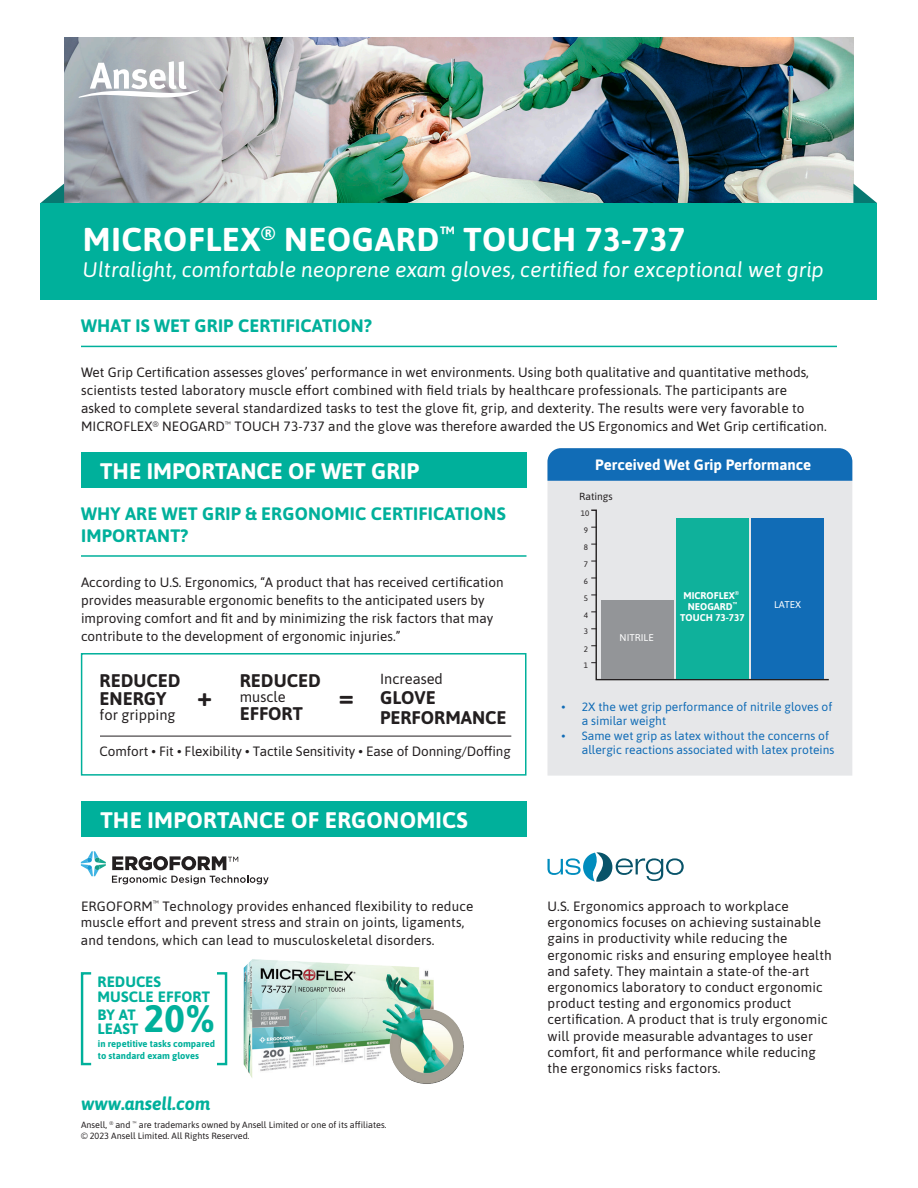
<style>
.page{position:relative;width:918px;height:1188px;background:#fff}
.page>*{position:absolute;margin:0;border:0;box-sizing:border-box;transform-origin:0 0}
.t1{font:700 38.25px "Asap";color:#00b09b}
.OS__HEADLINE{font:700 33px "Asap";letter-spacing:.02em;color:#fff}
.WP__Sub-bullet{font:700 27px "Asap";color:#231f20}
.WP__Sub-bullet-2{font:700 22.5px "Asap";letter-spacing:.01em;color:#fff}
.OS__HEADLINE-2{font:italic 21px "Asap";color:#fff}
.WP__Sub-bullet-3{font:700 18.3px "Asap";color:#231f20}
.H1_header__underline{font:700 18px/21.6px "Asap";letter-spacing:.01em;color:#00b09b}
.H2_header{font:italic 700 18px "Asap";color:#00b09b}
.t2{font:700 15px "Asap";letter-spacing:.01em;color:#00b09b}
.WP__Sub-bullet-4{font:700 15px "Asap";color:#fff}
.WP__Sub-bullet-5{font:14.7px "Asap";color:#231f20}
.WP__Sub-bullet-6{font:13.5px/16.2px "Asap";letter-spacing:.01em;color:#231f20}
.t3{font:12px/14.4px "Asap";color:#116cb6}
.t4{font:10.2px "Asap";color:#231f20}
.t5{font:700 9.75px/11.2px "Asap";color:#fff;text-align:center}
.t6{font:9.75px "Asap";color:#fff}
.t7{font:700 9.3px "Asap";color:#00b09b}
.fine_print{font:9px/10.8px "Asap";color:#231f20}
.t8{font:7.95px "Asap";color:#231f20}
</style>
<div class="page">
<img style="left:412px;top:38px;width:441px;height:165px">
<img style="left:64px;top:38px;width:348px;height:165px">
<div style="left:81px;top:653px;width:445px;height:123px;border:2px solid #00b09b"></div>
<div style="left:548px;top:481px;width:304px;height:295px;background:#e6e7e9"></div>
<div style="left:548px;top:448px;width:304px;height:33px;background:#116cb6"></div>
<svg style="left:40px;top:184px;width:24px;height:19px"></svg>
<svg style="left:853px;top:184px;width:24px;height:19px"></svg>
<svg style="left:79px;top:61px;width:120px;height:37px"></svg>
<div style="left:40px;top:203px;width:837px;height:96px;background:#00b09b"></div>
<hr style="left:81px;top:346px;width:756px;height:1px;background:#00b09b">
<hr style="left:81px;top:555px;width:445px;height:2px;background:#00b09b">
<div style="left:81px;top:452px;width:445px;height:35px;background:#00b09b"></div>
<div style="left:81px;top:801px;width:445px;height:35px;background:#00b09b"></div>
<svg style="left:112px;top:856px;width:157px;height:28px"></svg>
<svg style="left:81px;top:851px;width:25px;height:25px"></svg>
<svg style="left:548px;top:852px;width:136px;height:30px"></svg>
<img style="left:221px;top:959px;width:213px;height:119px">
<img style="left:381px;top:1003px;width:83px;height:81px">
<div style="left:81px;top:972px;width:11px;height:93px;border:2px solid #00b09b"></div>
<div style="left:216px;top:972px;width:11px;height:93px;border:2px solid #00b09b"></div>
<hr style="left:100px;top:736px;width:411px;height:1px;background:#231f20">
<svg style="left:590px;top:509px;width:240px;height:172px;background:#dddee0"></svg>
<div style="left:601px;top:601px;width:73px;height:78px;background:#939598"></div>
<div style="left:676px;top:518px;width:73px;height:161px;background:#0fb19b"></div>
<div style="left:751px;top:518px;width:73px;height:161px;background:#116cb6"></div>
<p class="OS__HEADLINE" style="left:83px;top:216px;width:604px">MICROFLEX<sup>®</sup> NEOGARD<sup>™</sup> TOUCH 73-737</p>
<p class="OS__HEADLINE-2" style="left:83px;top:255px;width:743px">Ultralight, comfortable neoprene exam gloves, certified for exceptional wet grip</p>
<p class="H1_header__underline" style="left:81px;top:314px;width:292px">WHAT IS WET GRIP CERTIFICATION?</p>
<p class="WP__Sub-bullet-6" style="left:81px;top:363px;width:747px;line-height:18px">Wet Grip Certification assesses gloves’ performance in wet environments. Using both qualitative and quantitative methods, scientists tested laboratory muscle effort combined with field trials by healthcare professionals. The participants are<br>asked to complete several standardized tasks to test the glove fit, grip, and dexterity. The results were very favorable to MICROFLEX<sup>®</sup> NEOGARD<sup>™</sup> TOUCH 73-737 and the glove was therefore awarded the US Ergonomics and Wet Grip certification.</p>
<p class="WP__Sub-bullet-2" style="left:100px;top:455px;width:320px">THE IMPORTANCE OF WET GRIP</p>
<p class="H1_header__underline" style="left:81px;top:502px;width:426px">WHY ARE WET GRIP &amp; ERGONOMIC CERTIFICATIONS<br>IMPORTANT?</p>
<p class="WP__Sub-bullet-6" style="left:81px;top:572px;width:424px;line-height:18px">According to U.S. Ergonomics, “A product that has received certification provides measurable ergonomic benefits to the anticipated users by improving comfort and fit and by minimizing the risk factors that may contribute to the development of ergonomic injuries.”</p>
<p class="WP__Sub-bullet-5" style="left:380px;top:669px;width:64px">Increased</p>
<p class="WP__Sub-bullet-3" style="left:380px;top:684px;width:57px">GLOVE</p>
<p class="WP__Sub-bullet-3" style="left:380px;top:704px;width:128px">PERFORMANCE</p>
<p class="WP__Sub-bullet-3" style="left:100px;top:668px;width:82px">REDUCED</p>
<p class="WP__Sub-bullet-3" style="left:100px;top:686px;width:68px">ENERGY</p>
<p class="WP__Sub-bullet-5" style="left:100px;top:704px;width:78px">for gripping</p>
<p class="WP__Sub-bullet-6" style="left:100px;top:743px;width:413px">Comfort • Fit • Flexibility • Tactile Sensitivity • Ease of Donning/Doffing</p>
<p class="WP__Sub-bullet-3" style="left:240px;top:668px;width:82px">REDUCED</p>
<p class="WP__Sub-bullet-5" style="left:240px;top:686px;width:47px">muscle</p>
<p class="WP__Sub-bullet-3" style="left:240px;top:700px;width:64px">EFFORT</p>
<p class="WP__Sub-bullet" style="left:197px;top:677px;width:17px">+</p>
<p class="WP__Sub-bullet" style="left:339px;top:677px;width:17px">=</p>
<p class="WP__Sub-bullet-2" style="left:100px;top:804px;width:369px">THE IMPORTANCE OF ERGONOMICS</p>
<p class="WP__Sub-bullet-6" style="left:81px;top:897px;width:394px">ERGOFORM<sup>™</sup> Technology provides enhanced flexibility to reduce muscle effort and prevent stress and strain on joints, ligaments,</p>
<p class="WP__Sub-bullet-6" style="left:81px;top:932px;width:355px">and tendons, which can lead to musculoskeletal disorders.</p>
<p class="t2" style="left:98px;top:971px;width:65px">REDUCES</p>
<p class="t2" style="left:97px;top:986px;width:114px">MUSCLE EFFORT</p>
<p class="t2" style="left:97px;top:1004px;width:40px">BY AT</p>
<p class="t2" style="left:97px;top:1019px;width:42px">LEAST</p>
<p class="t1" style="left:144px;top:992px;width:72px">20%</p>
<p class="t7" style="left:98px;top:1037px;width:119px">in repetitive tasks compared</p>
<p class="t7" style="left:98px;top:1049px;width:103px">to standard exam gloves</p>
<p class="H2_header" style="left:81px;top:1091px;width:131px">www.ansell.com</p>
<p class="fine_print" style="left:81px;top:1119px;width:307px">Ansell, <sup>®</sup> and <sup>™</sup> are trademarks owned by Ansell Limited or one of its affiliates. © 2023 Ansell Limited. All Rights Reserved.</p>
<p class="WP__Sub-bullet-4" style="left:595px;top:454px;width:218px">Perceived Wet Grip Performance</p>
<p class="t4" style="left:579px;top:489px;width:35px">Ratings</p>
<p class="t8" style="left:581px;top:508px;width:10px">10</p>
<p class="t8" style="left:584px;top:525px;width:6px">9</p>
<p class="t8" style="left:584px;top:542px;width:6px">8</p>
<p class="t8" style="left:584px;top:559px;width:6px">7</p>
<p class="t8" style="left:584px;top:575px;width:6px">6</p>
<p class="t8" style="left:584px;top:592px;width:6px">5</p>
<p class="t8" style="left:584px;top:610px;width:6px">4</p>
<p class="t8" style="left:584px;top:626px;width:6px">3</p>
<p class="t8" style="left:584px;top:643px;width:6px">2</p>
<p class="t8" style="left:584px;top:660px;width:6px">1</p>
<p class="t6" style="left:620px;top:631px;width:36px">NITRILE</p>
<p class="t5" style="left:680px;top:589px;width:66px">MICROFLEX<sup>®<br></sup>NEOGARD<sup>™<br></sup>TOUCH 73-737</p>
<p class="t6" style="left:774px;top:597px;width:29px">LATEX</p>
<p class="t3" style="left:582px;top:699px;width:252px;text-indent:-20px">• 2X the wet grip performance of nitrile gloves of a similar weight</p>
<p class="t3" style="left:582px;top:728px;width:254px;text-indent:-20px">• Same wet grip as latex without the concerns of allergic reactions associated with latex proteins</p>
<p class="WP__Sub-bullet-6" style="left:548px;top:897px;width:286px">U.S. Ergonomics approach to workplace ergonomics focuses on achieving sustainable gains in productivity while reducing the ergonomic risks and ensuring employee health and safety. They maintain a state-of the-art ergonomics laboratory to conduct ergonomic product testing and ergonomics product certification. A product that is truly ergonomic will provide measurable advantages to user comfort, fit and performance while reducing the ergonomics risks factors.</p>
</div>
